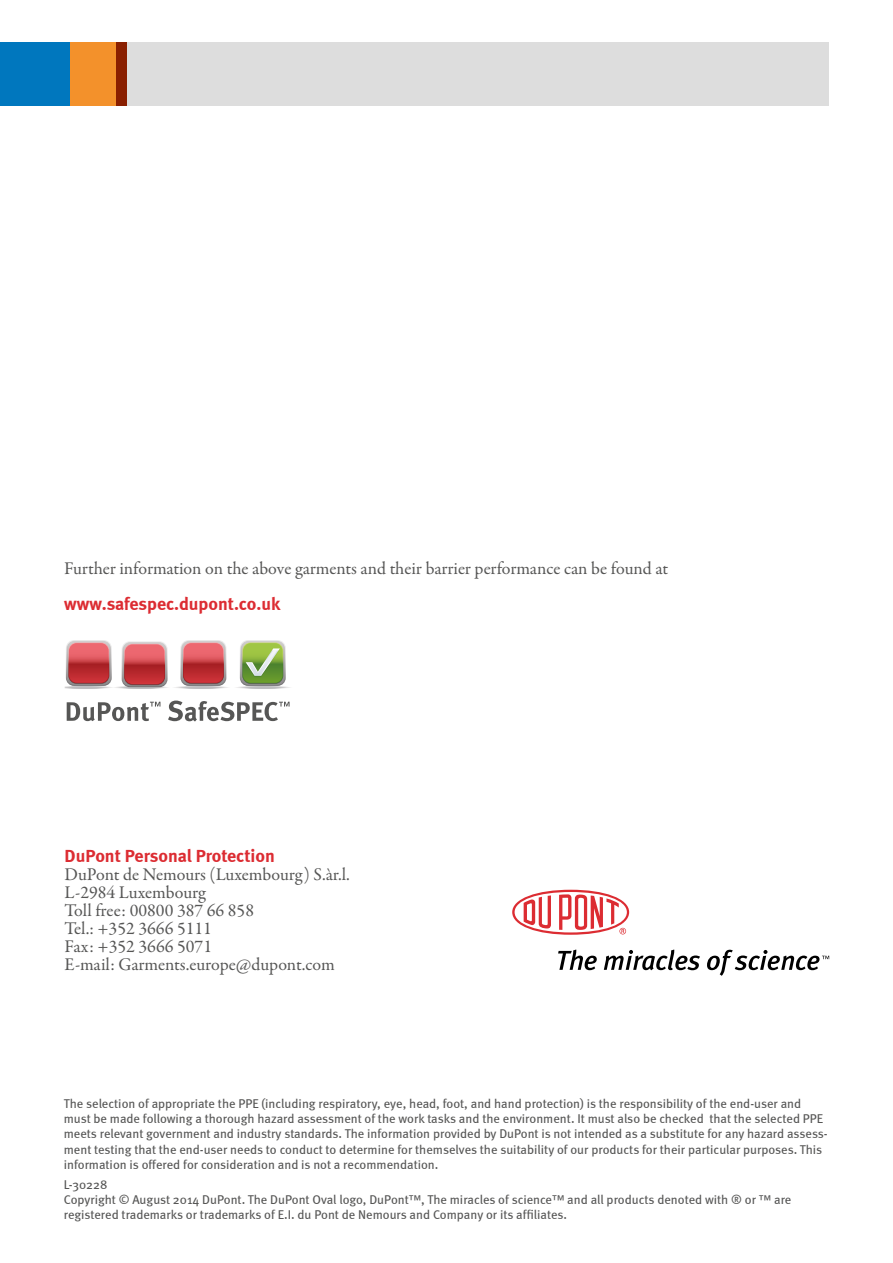
<style>
.page{position:relative;width:893px;height:1263px;background:#fff}
.page>*{position:absolute;margin:0;border:0;box-sizing:border-box;transform-origin:0 0}
.t1{font:18px/18px "Garamond Premr Pro";color:#565655}
.t2{font:700 18px "Meta";color:#dc2c32}
.t3{font:12.75px/15.3px "Meta";color:#565655}
</style>
<div class="page">
<div style="left:70px;top:43px;width:47px;height:63px;background:#f3912b"></div>
<div style="left:0;top:43px;width:70px;height:63px;background:#0077be"></div>
<div style="left:117px;top:43px;width:11px;height:63px;background:#891f00"></div>
<div style="left:128px;top:43px;width:701px;height:63px;background:#ddd"></div>
<svg style="left:512px;top:890px;width:117px;height:45px"></svg>
<svg style="left:558px;top:949px;width:39px;height:21px"></svg>
<svg style="left:604px;top:949px;width:96px;height:21px"></svg>
<svg style="left:707px;top:950px;width:122px;height:26px"></svg>
<svg style="left:67px;top:702px;width:93px;height:19px"></svg>
<svg style="left:168px;top:700px;width:122px;height:21px"></svg>
<svg style="left:65px;top:640px;width:225px;height:49px"></svg>
<h1 class="t1" style="left:64px;top:560px;width:605px">Further information on the above garments and their barrier performance can be found at</h1>
<h1 class="t2" style="left:64px;top:593px;width:218px">www.safespec.dupont.co.uk</h1>
<h1 class="t2" style="left:65px;top:845px;width:212px">DuPont Personal Protection</h1>
<h1 class="t1" style="left:65px;top:866px;width:287px">DuPont de Nemours (Luxembourg) S.àr.l.<br>L-2984 Luxembourg<br>Toll free: 00800 387 66 858<br>Tel.: +352 3666 5111<br>Fax: +352 3666 5071<br>E-mail: Garments.europe@dupont.com</h1>
<p class="t3" style="left:64px;top:1095px;width:765px">The selection of appropriate the PPE (including respiratory, eye, head, foot, and hand protection) is the responsibility of the end-user and must be made following a thorough hazard assessment of the work tasks and the environment. It must also be checked that the selected PPE meets relevant government and industry standards. The information provided by DuPont is not intended as a substitute for any hazard assess&shy;ment testing that the end-user needs to conduct to determine for themselves the suitability of our products for their particular purposes. This information is offered for consideration and is not a recommendation.</p>
<p class="t3" style="left:64px;top:1176px;width:729px">L-30228<br>Copyright © August 2014 DuPont. The DuPont Oval logo, DuPont™, The miracles of science™ and all products denoted with ® or ™ are -registered trademarks or trademarks of E.I. du Pont de Nemours and Company or its affiliates.</p>
</div>
